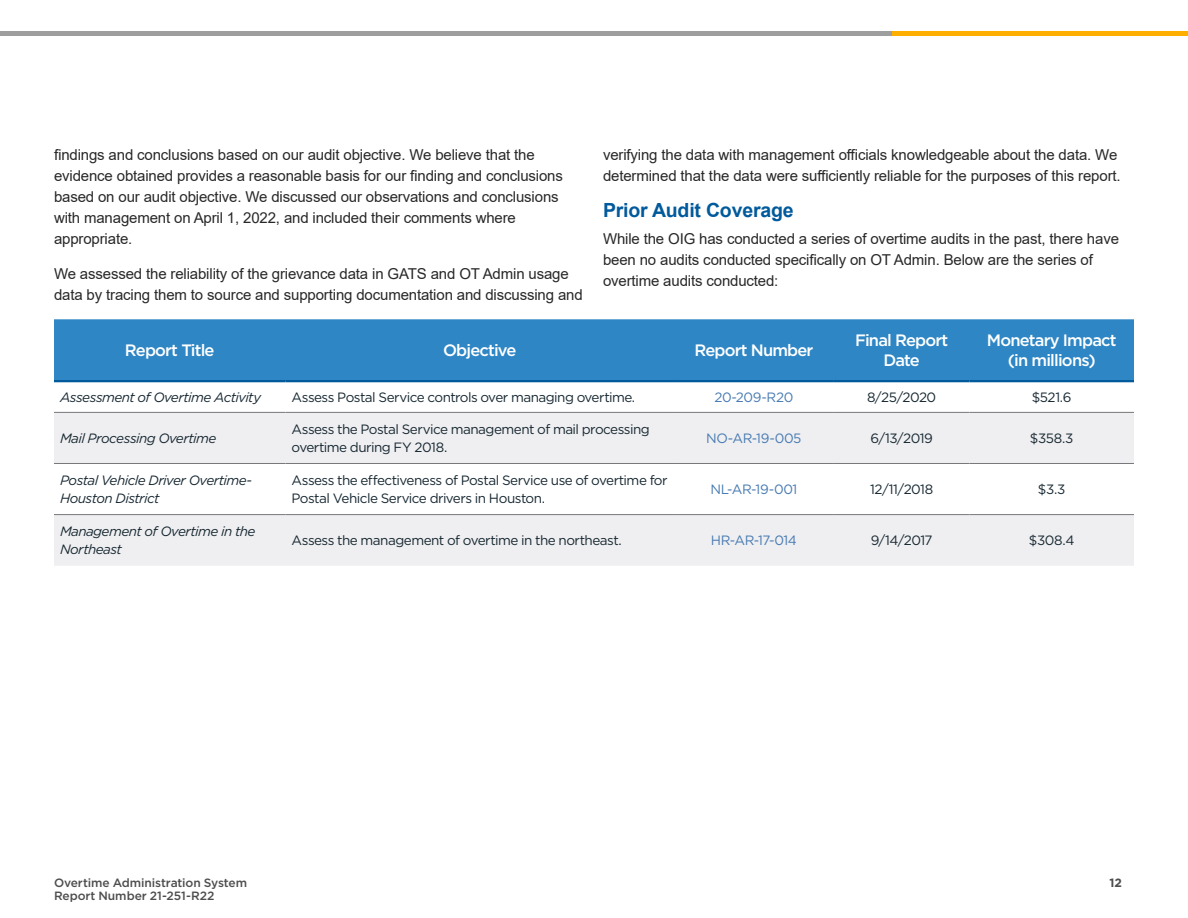
<style>
.page{position:relative;width:1188px;height:918px;background:#fff}
.page>*{position:absolute;margin:0;border:0;box-sizing:border-box;transform-origin:0 0}
.t1{font:700 19.5px "Arial";letter-spacing:-.01em;color:#005a9c}
.t2{font:500 16.5px/19.8px "Gotham";letter-spacing:-.05em;color:#fff;text-align:center}
.t3{font:15px/21px "Arial";letter-spacing:-.01em;color:#292829}
.t4{font:13.5px/18px "Gotham";letter-spacing:-.04em;color:#172832}
.t5{font:italic 13.5px/18px "Gotham";letter-spacing:-.04em;color:#172832}
.t6{font:13.5px "Gotham";letter-spacing:-.035em;color:#477ab2}
.t7{font:500 12px/13.5px "Gotham";letter-spacing:-.005em;color:#4d4d4f}
.t8{font:700 12px "Gotham";color:#4d4d4f}
</style>
<div class="page">
<div style="left:54px;top:319px;width:1080px;height:61px;background:#2e86c5"></div>
<svg style="left:54px;top:382px;width:1080px;height:30px"></svg>
<div style="left:54px;top:413px;width:1080px;height:153px;background:#efeff1"></div>
<svg style="left:54px;top:464px;width:1080px;height:50px"></svg>
<hr style="left:54px;top:412px;width:232px;height:1px;background:#77787b">
<hr style="left:286px;top:412px;width:388px;height:1px;background:#77787b">
<hr style="left:674px;top:412px;width:160px;height:1px;background:#77787b">
<hr style="left:834px;top:412px;width:135px;height:1px;background:#77787b">
<hr style="left:969px;top:412px;width:165px;height:1px;background:#77787b">
<hr style="left:54px;top:514px;width:232px;height:1px;background:#77787b">
<hr style="left:286px;top:514px;width:388px;height:1px;background:#77787b">
<hr style="left:674px;top:514px;width:160px;height:1px;background:#77787b">
<hr style="left:834px;top:514px;width:135px;height:1px;background:#77787b">
<hr style="left:969px;top:514px;width:165px;height:1px;background:#77787b">
<hr style="left:54px;top:380px;width:232px;height:2px;background:#005a9b">
<hr style="left:286px;top:380px;width:388px;height:2px;background:#005a9b">
<hr style="left:674px;top:380px;width:160px;height:2px;background:#005a9b">
<hr style="left:834px;top:380px;width:135px;height:2px;background:#005a9b">
<hr style="left:969px;top:380px;width:165px;height:2px;background:#005a9b">
<hr style="left:54px;top:463px;width:232px;height:1px;background:#77787b">
<hr style="left:286px;top:463px;width:388px;height:1px;background:#77787b">
<hr style="left:674px;top:463px;width:160px;height:1px;background:#77787b">
<hr style="left:834px;top:463px;width:135px;height:1px;background:#77787b">
<hr style="left:969px;top:463px;width:165px;height:1px;background:#77787b">
<hr style="left:0;top:32px;width:1188px;height:4px;background:#9e9e9e">
<hr style="left:893px;top:32px;width:295px;height:4px;background:#ffaf00">
<p class="t3" style="left:54px;top:144px;width:511px">findings and conclusions based on our audit objective. We believe that the evidence obtained provides a reasonable basis for our finding and conclusions based on our audit objective. We discussed our observations and conclusions with management on April 1, 2022, and included their comments where appropriate.</p>
<p class="t3" style="left:54px;top:263px;width:530px">We assessed the reliability of the grievance data in GATS and OT Admin usage data by tracing them to source and supporting documentation and discussing and</p>
<p class="t3" style="left:603px;top:144px;width:519px">verifying the data with management officials knowledgeable about the data. We determined that the data were sufficiently reliable for the purposes of this report.</p>
<h1 class="t1" style="left:603px;top:196px;width:192px">Prior Audit Coverage</h1>
<p class="t3" style="left:603px;top:228px;width:518px">While the OIG has conducted a series of overtime audits in the past, there have been no audits conducted specifically on OT Admin. Below are the series of overtime audits conducted:</p>
<p class="t2" style="left:125px;top:340px;width:91px">Report Title</p>
<p class="t2" style="left:443px;top:340px;width:75px">Objective</p>
<p class="t2" style="left:694px;top:340px;width:121px">Report Number</p>
<p class="t2" style="left:855px;top:330px;width:95px">Final Report<br>Date</p>
<p class="t2" style="left:987px;top:330px;width:131px">Monetary Impact (in millions)</p>
<p class="t5" style="left:60px;top:388px;width:203px">Assessment of Overtime Activity</p>
<p class="t4" style="left:292px;top:388px;width:345px">Assess Postal Service controls over managing overtime.</p>
<p class="t6" style="left:715px;top:390px;width:80px">20-209-R20</p>
<p class="t4" style="left:867px;top:388px;width:71px">8/25/2020</p>
<p class="t4" style="left:1032px;top:388px;width:41px">$521.6</p>
<p class="t5" style="left:60px;top:429px;width:158px">Mail Processing Overtime</p>
<p class="t4" style="left:292px;top:420px;width:360px">Assess the Postal Service management of mail processing overtime during FY 2018.</p>
<p class="t6" style="left:706px;top:431px;width:97px">NO-AR-19-005</p>
<p class="t4" style="left:871px;top:429px;width:64px">6/13/2019</p>
<p class="t4" style="left:1030px;top:429px;width:45px">$358.3</p>
<p class="t5" style="left:60px;top:471px;width:194px">Postal Vehicle Driver Overtime-<br>Houston District</p>
<p class="t4" style="left:292px;top:471px;width:378px">Assess the effectiveness of Postal Service use of overtime for<br>Postal Vehicle Service drivers in Houston.</p>
<p class="t6" style="left:711px;top:482px;width:88px">NL-AR-19-001</p>
<p class="t4" style="left:870px;top:480px;width:65px">12/11/2018</p>
<p class="t4" style="left:1038px;top:480px;width:29px">$3.3</p>
<p class="t5" style="left:60px;top:522px;width:197px">Management of Overtime in the<br>Northeast</p>
<p class="t4" style="left:292px;top:531px;width:332px">Assess the management of overtime in the northeast.</p>
<p class="t6" style="left:711px;top:533px;width:88px">HR-AR-17-014</p>
<p class="t4" style="left:871px;top:531px;width:63px">9/14/2017</p>
<p class="t4" style="left:1029px;top:531px;width:47px">$308.4</p>
<p class="t7" style="left:54px;top:875px;width:195px">Overtime Administration System<br>Report Number 21-251-R22</p>
<p class="t8" style="left:1109px;top:875px;width:14px">12</p>
</div>
